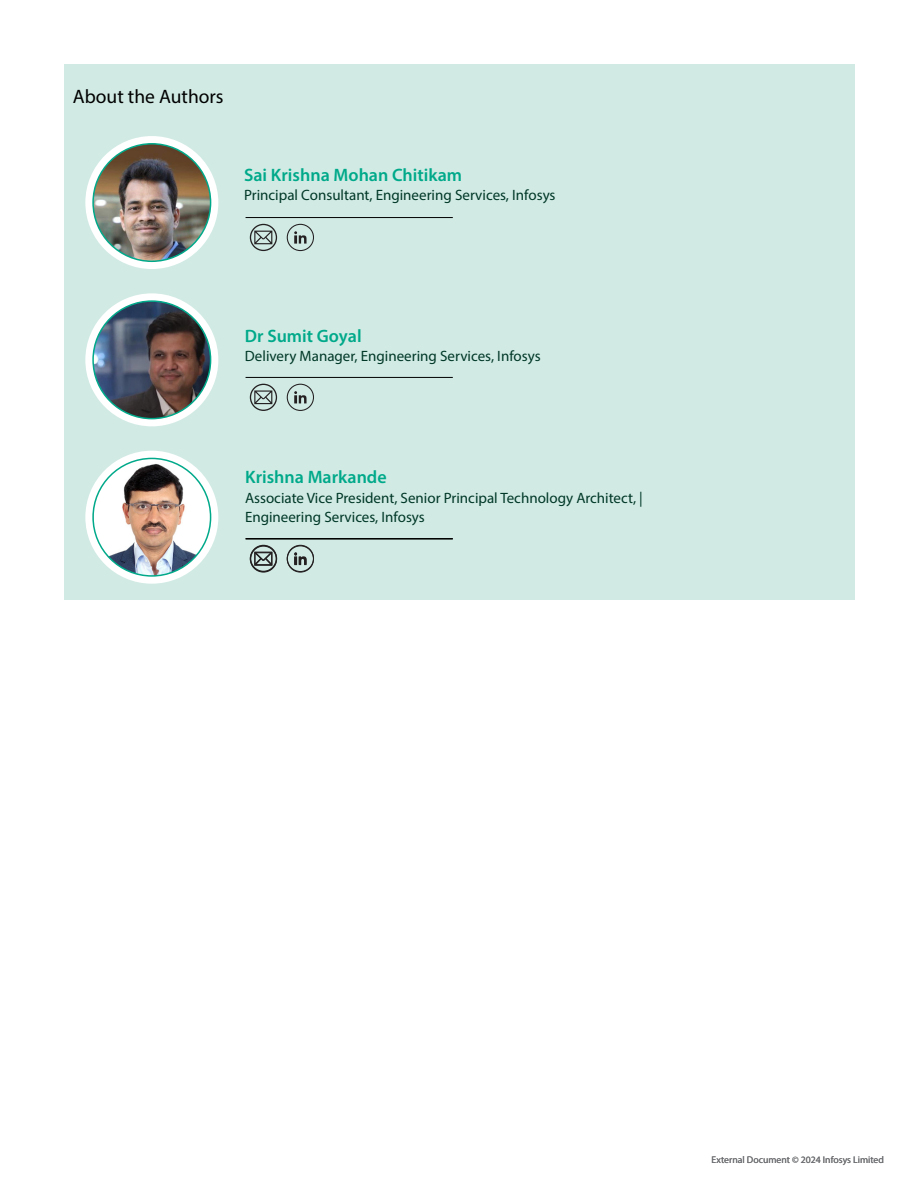
<style>
.page{position:relative;width:918px;height:1188px;background:#fff}
.page>*{position:absolute;margin:0;border:0;box-sizing:border-box;transform-origin:0 0}
.t1{font:19.5px "Myriad Pro";color:#000}
.t2{font:600 18px "Myriad Pro";color:#00a98a}
.t3{font:15px/19.5px "Myriad Pro";color:#003726}
.t4{font:9.75px "Myriad Pro";color:#6d6e71}
</style>
<div class="page">
<div style="left:64px;top:64px;width:790px;height:536px;background:#d1ebe4"></div>
<div style="left:85px;top:136px;width:133px;height:133px;background:#fff;border-radius:50%"></div>
<img style="left:93px;top:144px;width:118px;height:117px;border-radius:59px">
<div style="left:92px;top:143px;width:119px;height:119px;border:2px solid #00a98a;border-radius:50%"></div>
<div style="left:85px;top:293px;width:133px;height:133px;background:#fff;border-radius:50%"></div>
<img style="left:94px;top:301px;width:117px;height:118px">
<div style="left:92px;top:300px;width:119px;height:119px;border:2px solid #00a98a;border-radius:50%"></div>
<div style="left:85px;top:451px;width:133px;height:133px;background:#fff;border-radius:50%"></div>
<img style="left:94px;top:458px;width:117px;height:118px">
<div style="left:92px;top:458px;width:119px;height:119px;border:2px solid #00a98a;border-radius:50%"></div>
<svg style="left:250px;top:224px;width:27px;height:27px"></svg>
<svg style="left:287px;top:224px;width:27px;height:27px"></svg>
<hr style="left:246px;top:217px;width:207px;height:1px;background:#000">
<svg style="left:250px;top:384px;width:27px;height:27px"></svg>
<svg style="left:287px;top:384px;width:27px;height:27px"></svg>
<hr style="left:246px;top:377px;width:207px;height:1px;background:#000">
<hr style="left:246px;top:539px;width:207px;height:1px;background:#000">
<svg style="left:250px;top:545px;width:27px;height:28px"></svg>
<svg style="left:287px;top:545px;width:27px;height:28px"></svg>
<hr style="left:246px;top:538px;width:207px;height:1px;background:#000">
<h1 class="t1" style="left:73px;top:85px;width:152px">About the Authors</h1>
<p class="t2" style="left:244px;top:163px;width:220px">Sai Krishna Mohan Chitikam</p>
<p class="t3" style="left:244px;top:185px;width:313px">Principal Consultant, Engineering Services, Infosys</p>
<p class="t2" style="left:245px;top:324px;width:118px">Dr Sumit Goyal</p>
<p class="t3" style="left:245px;top:346px;width:297px">Delivery Manager, Engineering Services, Infosys</p>
<p class="t2" style="left:245px;top:466px;width:143px">Krishna Markande</p>
<p class="t3" style="left:245px;top:488px;width:399px">Associate Vice President, Senior Principal Technology Architect, |<br>Engineering Services, Infosys</p>
<p class="t4" style="left:712px;top:1154px;width:174px">External Document © 2024 Infosys Limited</p>
</div>
